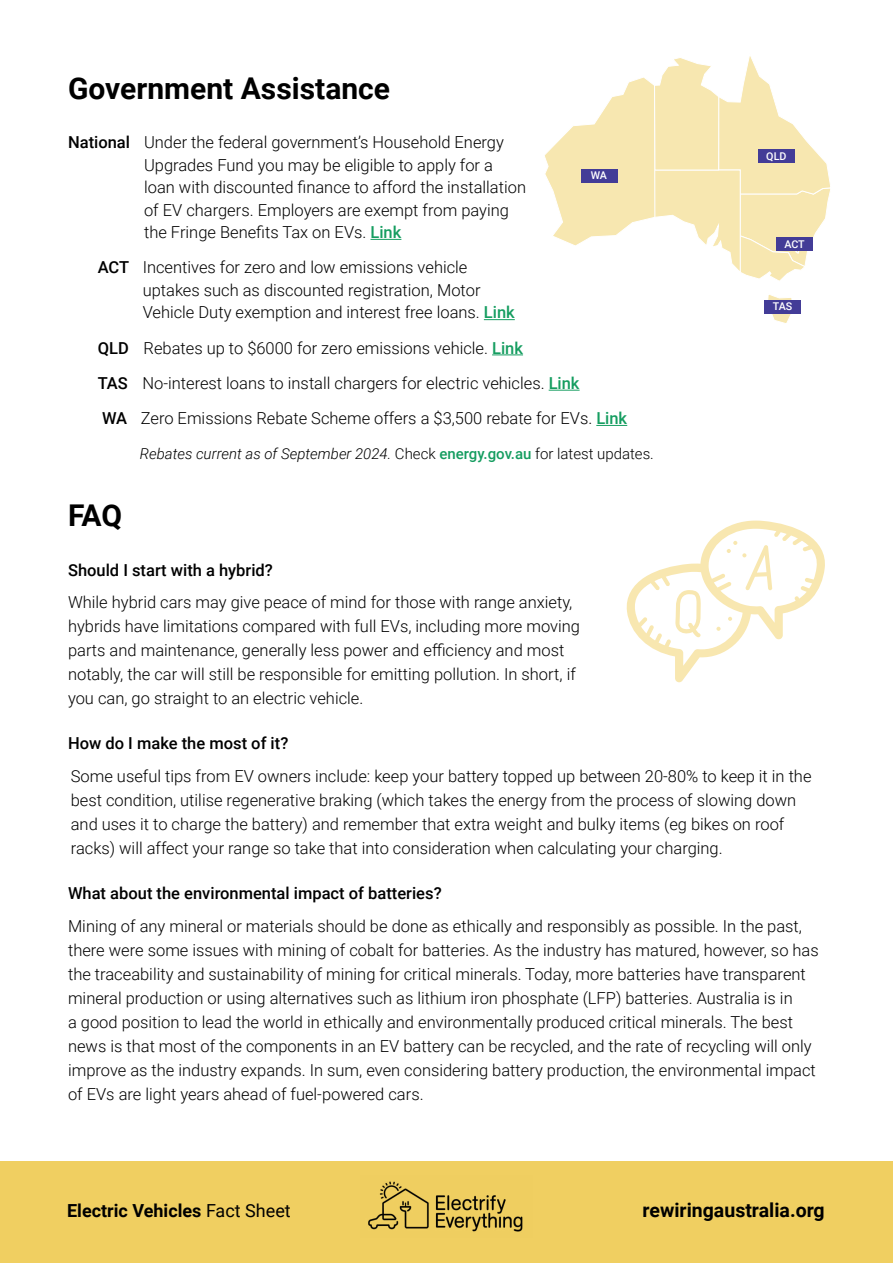
<style>
.page{position:relative;width:893px;height:1263px;background:#fff}
.page>*{position:absolute;margin:0;border:0;box-sizing:border-box;transform-origin:0 0}
.t1{font:700 30px "Roboto";color:#000}
.t2{font:700 19.5px "Roboto";color:#000}
.t3{font:700 18px "Roboto";color:#000}
.t4{font:300 16.5px/24px "Roboto";color:#000}
.t5{font:500 16.5px "Roboto";color:#000}
.t6{font:italic 300 15px "Roboto";color:#000}
.t7{font:500 10.65px "Roboto";letter-spacing:-.01em;color:#fff}
.s1{font-weight:500}
.s2{font-weight:500;color:#159d60}
.s3{font-style:normal}
.s4{font-weight:500;font-style:normal;color:#159d60}
.s5{font-weight:400}
</style>
<div class="page">
<div style="left:0;top:1161px;width:893px;height:102px;background:#f0cf61"></div>
<img style="left:368px;top:1181px;width:155px;height:51px">
<svg style="left:545px;top:56px;width:285px;height:225px"></svg>
<svg style="left:768px;top:295px;width:24px;height:28px"></svg>
<hr style="left:370px;top:239px;width:31px;height:1px;background:#159d60">
<hr style="left:484px;top:319px;width:31px;height:1px;background:#159d60">
<hr style="left:492px;top:354px;width:31px;height:1px;background:#159d60">
<hr style="left:549px;top:390px;width:31px;height:1px;background:#159d60">
<hr style="left:596px;top:425px;width:31px;height:1px;background:#159d60">
<div style="left:581px;top:169px;width:36px;height:14px;background:#433c97"></div>
<div style="left:758px;top:149px;width:37px;height:14px;background:#433c97"></div>
<div style="left:765px;top:300px;width:36px;height:14px;background:#433c97"></div>
<div style="left:776px;top:237px;width:37px;height:14px;background:#433c97"></div>
<svg style="left:626px;top:520px;width:199px;height:162px"></svg>
<p class="t1" style="left:68px;top:67px;width:324px">Government Assistance</p>
<p class="t4" style="left:144px;top:130px;width:383px;line-height:22.5px;text-indent:-76px"><span class="s1">National</span> Under the federal government’s Household Energy Upgrades Fund you may be eligible to apply for a loan with discounted finance to afford the installation of EV chargers. Employers are exempt from paying the Fringe Benefits Tax on EVs. <span class="s2">Link</span></p>
<p class="t4" style="left:143px;top:256px;width:374px;line-height:22.5px;text-indent:-45px"><span class="s1">ACT</span> Incentives for zero and low emissions vehicle uptakes such as discounted registration, Motor<br>Vehicle Duty exemption and interest free loans. <span class="s2">Link</span></p>
<p class="t4" style="left:98px;top:335px;width:427px"><span class="s1">QLD</span> Rebates up to $6000 for zero emissions vehicle. <span class="s2">Link</span></p>
<p class="t4" style="left:98px;top:370px;width:483px"><span class="s1">TAS</span> No-interest loans to install chargers for electric vehicles. <span class="s2">Link</span></p>
<p class="t4" style="left:102px;top:406px;width:527px"><span class="s1">WA</span> Zero Emissions Rebate Scheme offers a $3,500 rebate for EVs. <span class="s2">Link</span></p>
<p class="t6" style="left:140px;top:444px;width:516px">Rebates current as of September 2024. <span class="s3">Check</span> <span class="s4">energy.gov.au</span> <span class="s3">for latest updates.</span></p>
<p class="t7" style="left:591px;top:168px;width:18px">WA</p>
<p class="t7" style="left:766px;top:148px;width:22px">QLD</p>
<p class="t7" style="left:784px;top:237px;width:22px">ACT</p>
<p class="t7" style="left:773px;top:299px;width:21px">TAS</p>
<p class="t1" style="left:68px;top:494px;width:56px">FAQ</p>
<p class="t5" style="left:68px;top:558px;width:206px">Should I start with a hybrid?</p>
<p class="t4" style="left:68px;top:590px;width:513px">While hybrid cars may give peace of mind for those with range anxiety, hybrids have limitations compared with full EVs, including more moving parts and maintenance, generally less power and efficiency and most notably, the car will still be responsible for emitting pollution. In short, if you can, go straight to an electric vehicle.</p>
<p class="t5" style="left:68px;top:732px;width:222px">How do I make the most of it?</p>
<p class="t4" style="left:71px;top:763px;width:742px">Some useful tips from EV owners include: keep your battery topped up between 20-80% to keep it in the best condition, utilise regenerative braking (which takes the energy from the process of slowing down and uses it to charge the battery) and remember that extra weight and bulky items (eg bikes on roof racks) will affect your range so take that into consideration when calculating your charging.</p>
<p class="t5" style="left:68px;top:882px;width:375px">What about the environmental impact of batteries?</p>
<p class="t4" style="left:68px;top:913px;width:752px">Mining of any mineral or materials should be done as ethically and responsibly as possible. In the past, there were some issues with mining of cobalt for batteries. As the industry has matured, however, so has the traceability and sustainability of mining for critical minerals. Today, more batteries have transparent mineral production or using alternatives such as lithium iron phosphate (LFP) batteries. Australia is in<br>a good position to lead the world in ethically and environmentally produced critical minerals. The best news is that most of the components in an EV battery can be recycled, and the rate of recycling will only improve as the industry expands. In sum, even considering battery production, the environmental impact of EVs are light years ahead of fuel-powered cars.</p>
<p class="t3" style="left:67px;top:1198px;width:225px">Electric Vehicles <span class="s5">Fact Sheet</span></p>
<p class="t2" style="left:643px;top:1196px;width:184px">rewiringaustralia.org</p>
</div>
